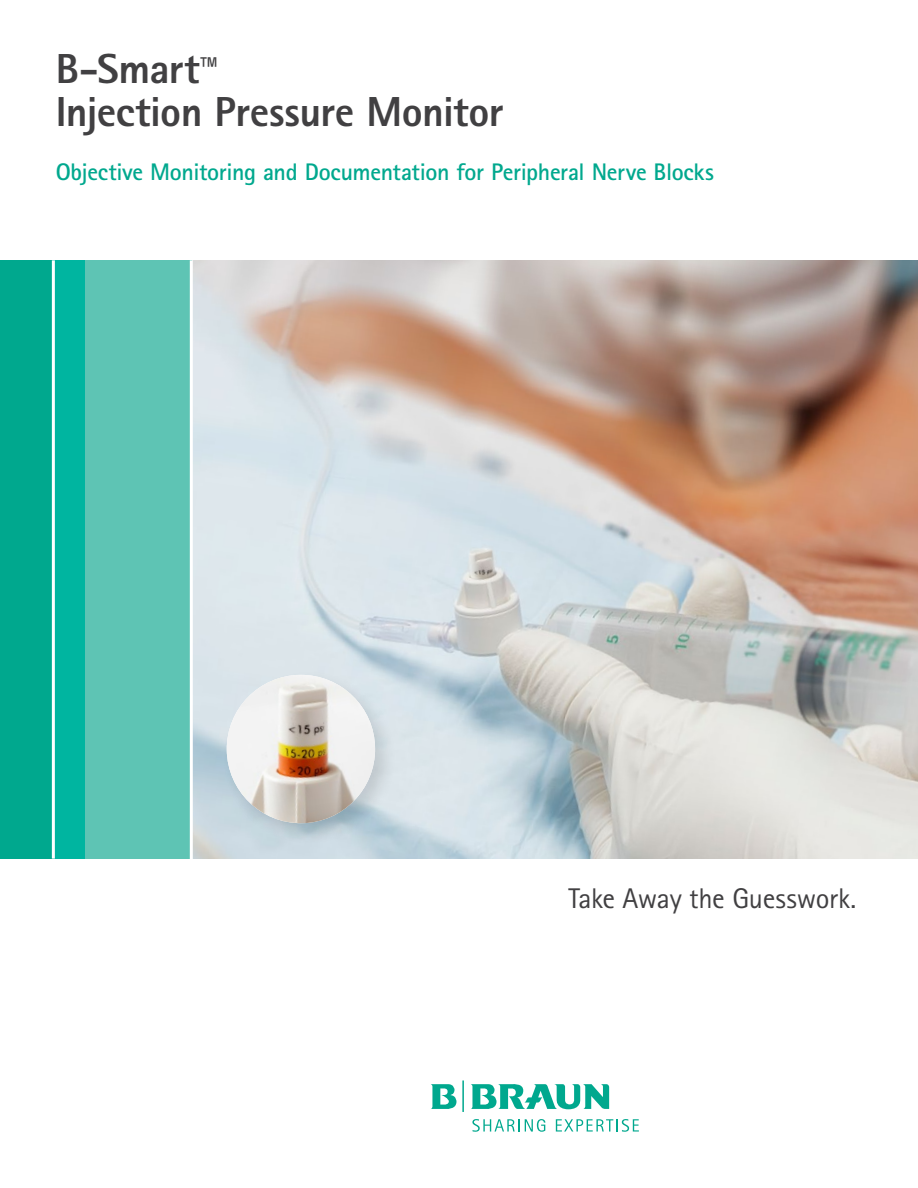
<style>
.page{position:relative;width:918px;height:1188px;background:#fff}
.page>*{position:absolute;margin:0;border:0;box-sizing:border-box;transform-origin:0 0}
.t1{font:800 42px "Rotis Sans Serif Pro";letter-spacing:-.015em;color:#414042}
.t2{font:28.5px "Rotis Sans Serif Pro";letter-spacing:-.015em;color:#414042}
.t3{font:700 24px "Rotis Sans Serif Pro";letter-spacing:-.015em;color:#00a88e}
.s1{font-size:33px}
</style>
<div class="page">
<img style="left:193px;top:261px;width:725px;height:598px">
<svg style="left:472px;top:1119px;width:73px;height:13px"></svg>
<svg style="left:556px;top:1119px;width:83px;height:13px"></svg>
<svg style="left:431px;top:1084px;width:26px;height:25px"></svg>
<svg style="left:471px;top:1084px;width:138px;height:25px"></svg>
<hr style="left:462px;top:1080px;width:2px;height:32px;background:#00a88e">
<div style="left:85px;top:260px;width:106px;height:599px;background:#5ec4b4"></div>
<div style="left:0;top:260px;width:53px;height:599px;background:#00a88e"></div>
<div style="left:53px;top:260px;width:32px;height:599px;background:#00b5a0"></div>
<hr style="left:52px;top:260px;width:3px;height:599px;background:#fff">
<hr style="left:190px;top:260px;width:3px;height:603px;background:#fff">
<div style="left:221px;top:669px;width:176px;height:176px;background:#000;opacity:.12"></div>
<img style="left:226px;top:675px;width:150px;height:149px">
<p class="t1" style="left:56px;top:42px;width:166px">B-Smart<span class="s1">™</span></p>
<p class="t1" style="left:56px;top:85px;width:449px">Injection Pressure Monitor</p>
<p class="t3" style="left:56px;top:157px;width:660px">Objective Monitoring and Documentation for Peripheral Nerve Blocks</p>
<p class="t2" style="left:569px;top:882px;width:289px">Take Away the Guesswork.</p>
</div>
